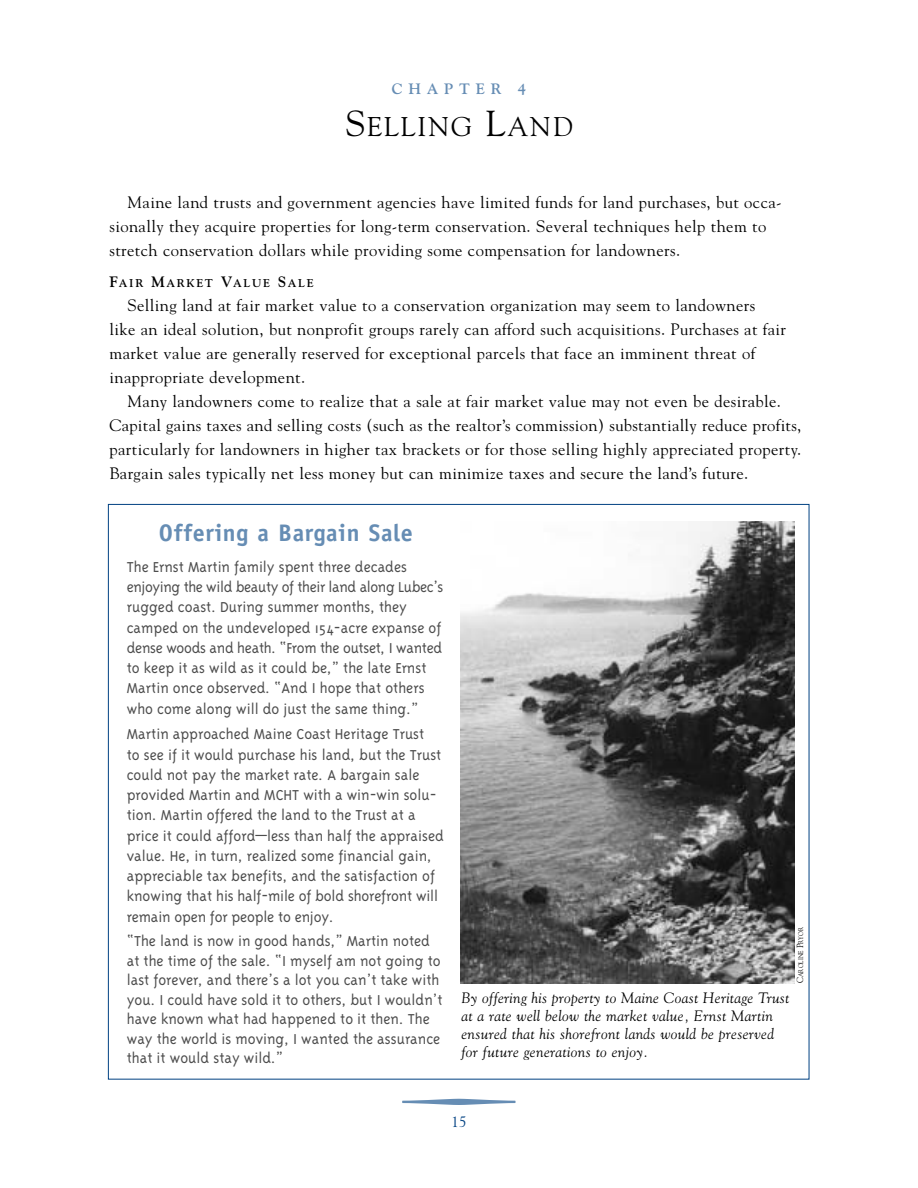
<style>
.page{position:relative;width:918px;height:1188px;background:#fff}
.page>*{position:absolute;margin:0;border:0;box-sizing:border-box;transform-origin:0 0}
.t1{font:27px "Goudy";letter-spacing:.065em;color:#000}
.t2{font:700 24px "Officina Sans";letter-spacing:.03em;color:#668db4}
.t3{font:300 16.5px/20.2px "Triplex";color:#4d4d4d}
.t4{font:16.5px/24px "Goudy";letter-spacing:.025em;color:#000}
.t5{font:italic 15px/18px "Goudy";letter-spacing:.025em;color:#000}
.t6{font:700 15px "Goudy";letter-spacing:.39em;color:#668db4}
.t7{font:15px "Goudy";color:#004182}
.t8{font:700 11.25px "Goudy";letter-spacing:.15em;color:#000}
.t9{font:6.75px "Goudy";color:#000;scale:.9 1}
.s1{font-size:36px}
.s2{font-size:15px}
.s3{font-size:9px}
</style>
<div class="page">
<img style="left:460px;top:521px;width:334px;height:462px">
<p class="t6" style="left:392px;top:82px;width:136px">CHAPTER 4</p>
<h1 class="t1" style="left:345px;top:116px;width:229px"><span class="s1">S</span>ELLING <span class="s1">L</span>AND</h1>
<p class="t4" style="left:109px;top:191px;width:674px;text-indent:18px">Maine land trusts and government agencies have limited funds for land purchases, but occa&shy;sionally they acquire properties for long-term conservation. Several techniques help them to stretch conservation dollars while providing some compensation for landowners.</p>
<p class="t8" style="left:110px;top:279px;width:206px"><span class="s2">F</span>AIR <span class="s2">M</span>ARKET <span class="s2">V</span>ALUE <span class="s2">S</span>ALE</p>
<p class="t4" style="left:109px;top:295px;width:678px;text-indent:18px">Selling land at fair market value to a conservation organization may seem to landowners<br>like an ideal solution, but nonprofit groups rarely can afford such acquisitions. Purchases at fair market value are generally reserved for exceptional parcels that face an imminent threat of inappropriate development.</p>
<p class="t4" style="left:109px;top:391px;width:693px;text-indent:18px">Many landowners come to realize that a sale at fair market value may not even be desirable.<br>Capital gains taxes and selling costs (such as the realtor’s commission) substantially reduce profits, particularly for landowners in higher tax brackets or for those selling highly appreciated property.<br>Bargain sales typically net less money but can minimize taxes and secure the land’s future.</p>
<h2 class="t2" style="left:159px;top:524px;width:256px">Offering a Bargain Sale</h2>
<p class="t3" style="left:127px;top:559px;width:318px">The Ernst Martin family spent three decades enjoying the wild beauty of their land along Lubec’s rugged coast. During summer months, they camped on the undeveloped 154-acre expanse of dense woods and heath. “From the outset, I wanted to keep it as wild as it could be,” the late Ernst Martin once observed. “And I hope that others who come along will do just the same thing.”</p>
<p class="t3" style="left:127px;top:726px;width:319px">Martin approached Maine Coast Heritage Trust<br>to see if it would purchase his land, but the Trust could not pay the market rate. A bargain sale provided Martin and MCHT with a win-win solu&shy;tion. Martin offered the land to the Trust at a price it could afford—less than half the appraised value. He, in turn, realized some financial gain, appreciable tax benefits, and the satisfaction of knowing that his half-mile of bold shorefront will remain open for people to enjoy.</p>
<p class="t3" style="left:127px;top:934px;width:317px;line-height:19.5px">“The land is now in good hands,” Martin noted at the time of the sale. “I myself am not going to last forever, and there’s a lot you can’t take with you. I could have sold it to others, but I wouldn’t have known what had happened to it then. The way the world is moving, I wanted the assurance that it would stay wild.”</p>
<p class="t9" style="left:798px;top:983px;width:64px;rotate:-90deg"><span class="s3">C</span>AROLINE <span class="s3">P</span>RYOR</p>
<p class="t5" style="left:461px;top:990px;width:329px">By offering his property to Maine Coast Heritage Trust at a rate well below the market value, Ernst Martin ensured that his shorefront lands would be preserved for future generations to enjoy.</p>
<p class="t7" style="left:452px;top:1116px;width:16px">15</p>
</div>
